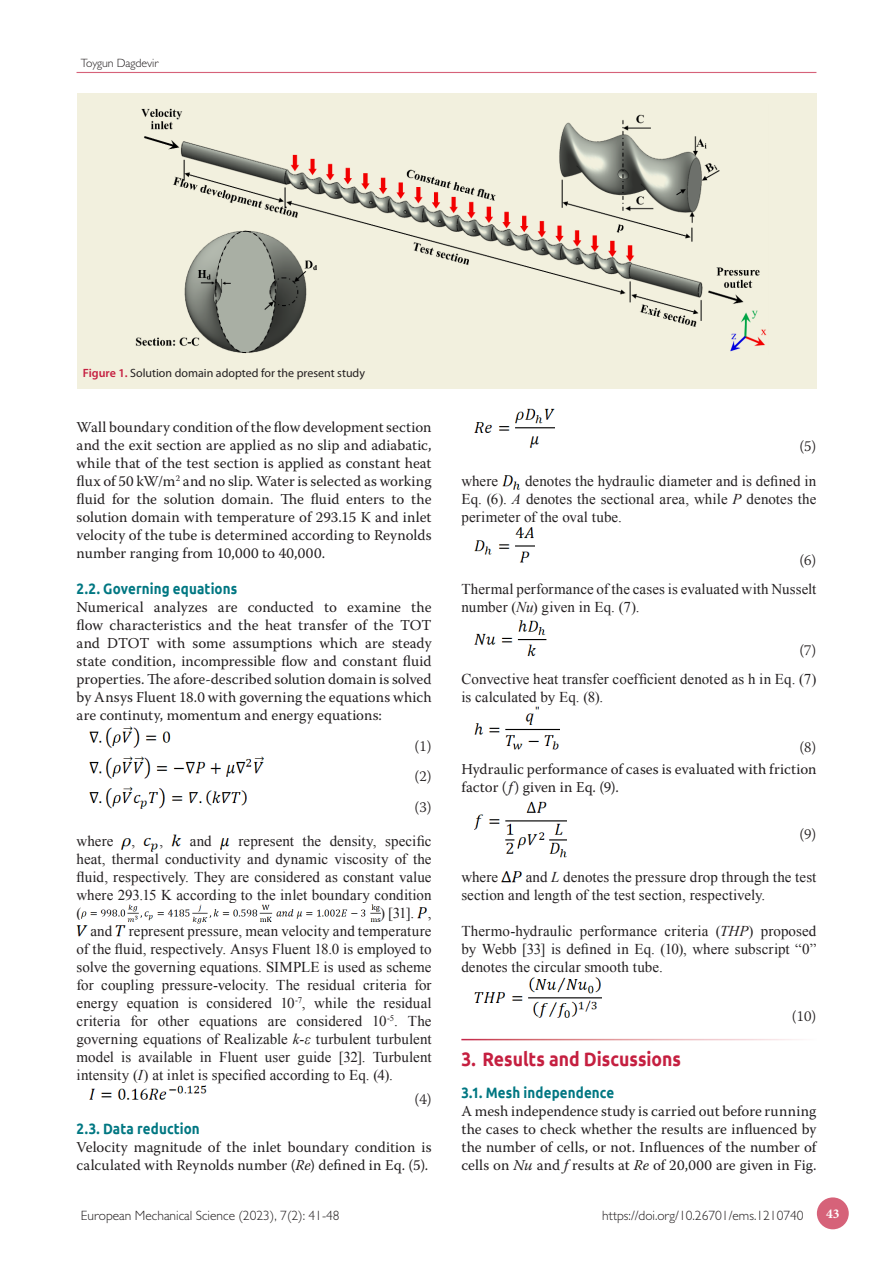
<style>
.page{position:relative;width:893px;height:1263px;background:#fff}
.page>*{position:absolute;margin:0;border:0;box-sizing:border-box;transform-origin:0 0}
.t1{font:700 19.5px "Ubuntu";color:#c51f40;scale:.9 1}
.t2{font:15px/18px "Times New Roman";letter-spacing:.005em;color:#231f20;text-align:justify}
.t3{font:15px/18px "Warnock Pro";letter-spacing:.005em;color:#231f20;text-align:justify}
.t4{font:700 15px "Ubuntu";letter-spacing:.01em;color:#007782;scale:.89 1}
.t5{font:300 15px/30.6px "Warnock Pro";color:#231f20;text-align:justify}
.t6{font:300 13.5px "Gill Sans";color:#231f20}
.t7{font:700 13.5px "Minion Pro";color:#fff}
.t8{font:12px "Myriad Pro";color:#231f20}
.t9{font:300 12px "Gill Sans";color:#231f20}
.s1{font-weight:600;color:#c51f40}
.s2{font-style:italic}
</style>
<div class="page">
<img style="left:89px;top:726px;width:82px;height:22px">
<img style="left:89px;top:756px;width:174px;height:23px">
<img style="left:89px;top:786px;width:158px;height:23px">
<img style="left:122px;top:838px;width:9px;height:12px">
<img style="left:144px;top:838px;width:14px;height:14px">
<img style="left:172px;top:834px;width:9px;height:13px">
<img style="left:220px;top:838px;width:10px;height:12px">
<img style="left:82px;top:904px;width:298px;height:20px">
<img style="left:417px;top:907px;width:10px;height:12px">
<img style="left:77px;top:920px;width:10px;height:17px">
<img style="left:115px;top:920px;width:11px;height:17px">
<img style="left:89px;top:1085px;width:118px;height:15px">
<img style="left:474px;top:408px;width:80px;height:40px">
<img style="left:502px;top:475px;width:19px;height:15px">
<img style="left:474px;top:527px;width:60px;height:36px">
<img style="left:474px;top:620px;width:72px;height:36px">
<img style="left:474px;top:706px;width:85px;height:44px">
<img style="left:474px;top:801px;width:93px;height:57px">
<img style="left:502px;top:871px;width:20px;height:12px">
<img style="left:474px;top:977px;width:128px;height:41px">
<div style="left:77px;top:94px;width:739px;height:272px;background:#f2f0de"></div>
<div style="left:77px;top:354px;width:739px;height:35px;background:#f2f0de"></div>
<img style="left:135px;top:108px;width:632px;height:246px">
<hr style="left:77px;top:72px;width:739px;height:1px;background:#d66279">
<div style="left:817px;top:1197px;width:32px;height:32px;background:#d66279;border-radius:50%"></div>
<p class="t9" style="left:81px;top:55px;width:80px">Toygun Dagdevir</p>
<p class="t8" style="left:83px;top:366px;width:284px"><span class="s1">Figure 1.</span> Solution domain adopted for the present study</p>
<p class="t3" style="left:77px;top:418px;width:357px">Wall boundary condition of the flow development section and the exit section are applied as no slip and adiabatic, while that of the test section is applied as constant heat flux of 50 kW/m<sup>2</sup> and no slip. Water is selected as working fluid for the solution domain. The fluid enters to the solution domain with temperature of 293.15 K and inlet velocity of the tube is determined according to Reynolds number ranging from 10,000 to 40,000.</p>
<p class="t4" style="left:77px;top:580px;width:182px">2.2. Governing equations</p>
<p class="t3" style="left:77px;top:598px;width:357px">Numerical analyzes are conducted to examine the flow characteristics and the heat transfer of the TOT and DTOT with some assumptions which are steady state condition, incompressible flow and constant fluid properties. The afore-described solution domain is solved by Ansys Fluent 18.0 with governing the equations which are continuty, momentum and energy equations:</p>
<p class="t5" style="left:414px;top:730px;width:19px">(1) (2) (3)</p>
<p class="t2" style="left:77px;top:832px;width:60px">where ,</p>
<p class="t2" style="left:159px;top:832px;width:5px">,</p>
<p class="t2" style="left:77px;top:832px;width:357px;text-indent:162px">represent the density, specific heat, thermal conductivity and dynamic viscosity of the fluid, respectively. They are considered as constant value where 293.15 K according to the inlet boundary condition (</p>
<p class="t2" style="left:190px;top:832px;width:23px">and</p>
<p class="t2" style="left:380px;top:904px;width:53px">) [31]. ,</p>
<p class="t2" style="left:90px;top:922px;width:343px">and represent pressure, mean velocity and temperature</p>
<p class="t2" style="left:77px;top:940px;width:357px">of the fluid, respectively. Ansys Fluent 18.0 is employed to</p>
<p class="t2" style="left:77px;top:958px;width:357px">solve the governing equations. SIMPLE is used as scheme</p>
<p class="t2" style="left:77px;top:976px;width:357px">for coupling pressure-velocity. The residual criteria for</p>
<p class="t2" style="left:77px;top:994px;width:357px">energy equation is considered 10<sup>-7</sup>, while the residual</p>
<p class="t2" style="left:77px;top:1012px;width:357px">criteria for other equations are considered 10<sup>-5</sup>. The</p>
<p class="t2" style="left:77px;top:1030px;width:357px">governing equations of Realizable <span class="s2">k-ε</span> turbulent turbulent</p>
<p class="t2" style="left:77px;top:1048px;width:357px">model is available in Fluent user guide [32]. Turbulent</p>
<p class="t2" style="left:77px;top:1066px;width:318px">intensity (<span class="s2">I</span>) at inlet is specified according to Eq. (4).</p>
<p class="t5" style="left:414px;top:1083px;width:19px">(4)</p>
<p class="t4" style="left:77px;top:1120px;width:140px">2.3. Data reduction</p>
<p class="t3" style="left:77px;top:1138px;width:357px">Velocity magnitude of the inlet boundary condition is calculated with Reynolds number (<span class="s2">Re</span>) defined in Eq. (5).</p>
<p class="t5" style="left:799px;top:430px;width:19px">(5)</p>
<p class="t2" style="left:461px;top:472px;width:357px;text-indent:64px">denotes the hydraulic diameter and is defined in Eq. (6). <span class="s2">A</span> denotes the sectional area, while <span class="s2">P</span> denotes the perimeter of the oval tube.</p>
<p class="t5" style="left:799px;top:544px;width:19px">(6)</p>
<p class="t2" style="left:461px;top:580px;width:357px">Thermal performance of the cases is evaluated with Nusselt number (<span class="s2">Nu</span>) given in Eq. (7).</p>
<p class="t5" style="left:799px;top:634px;width:19px">(7)</p>
<p class="t2" style="left:461px;top:670px;width:357px">Convective heat transfer coefficient denoted as h in Eq. (7) is calculated by Eq. (8).</p>
<p class="t5" style="left:799px;top:731px;width:19px">(8)</p>
<p class="t3" style="left:461px;top:760px;width:357px">Hydraulic performance of cases is evaluated with friction factor (<span class="s2">f</span>) given in Eq. (9).</p>
<p class="t5" style="left:799px;top:819px;width:19px">(9)</p>
<p class="t2" style="left:461px;top:868px;width:38px">where</p>
<p class="t2" style="left:461px;top:472px;width:38px">where</p>
<p class="t2" style="left:461px;top:868px;width:356px;text-indent:64px">and <span class="s2">L</span> denotes the pressure drop through the test section and length of the test section, respectively.</p>
<p class="t2" style="left:461px;top:922px;width:357px">Thermo-hydraulic performance criteria (<span class="s2">THP</span>) proposed by Webb [33] is defined in Eq. (10), where subscript “0” denotes the circular smooth tube.</p>
<p class="t5" style="left:792px;top:1000px;width:26px">(10)</p>
<h1 class="t1" style="left:461px;top:1047px;width:246px">3. Results and Discussions</h1>
<p class="t4" style="left:461px;top:1084px;width:173px">3.1. Mesh independence</p>
<p class="t3" style="left:461px;top:1102px;width:357px">A mesh independence study is carried out before running the cases to check whether the results are influenced by the number of cells, or not. Influences of the number of cells on <span class="s2">Nu</span> and <span class="s2">f</span> results at <span class="s2">Re</span> of 20,000 are given in Fig.</p>
<p class="t6" style="left:81px;top:1207px;width:260px">European Mechanical Science (2023), 7(2): 41-48</p>
<p class="t6" style="left:602px;top:1207px;width:203px">https://doi.org/10.26701/ems.1210740</p>
<p class="t7" style="left:826px;top:1204px;width:15px">43</p>
</div>
